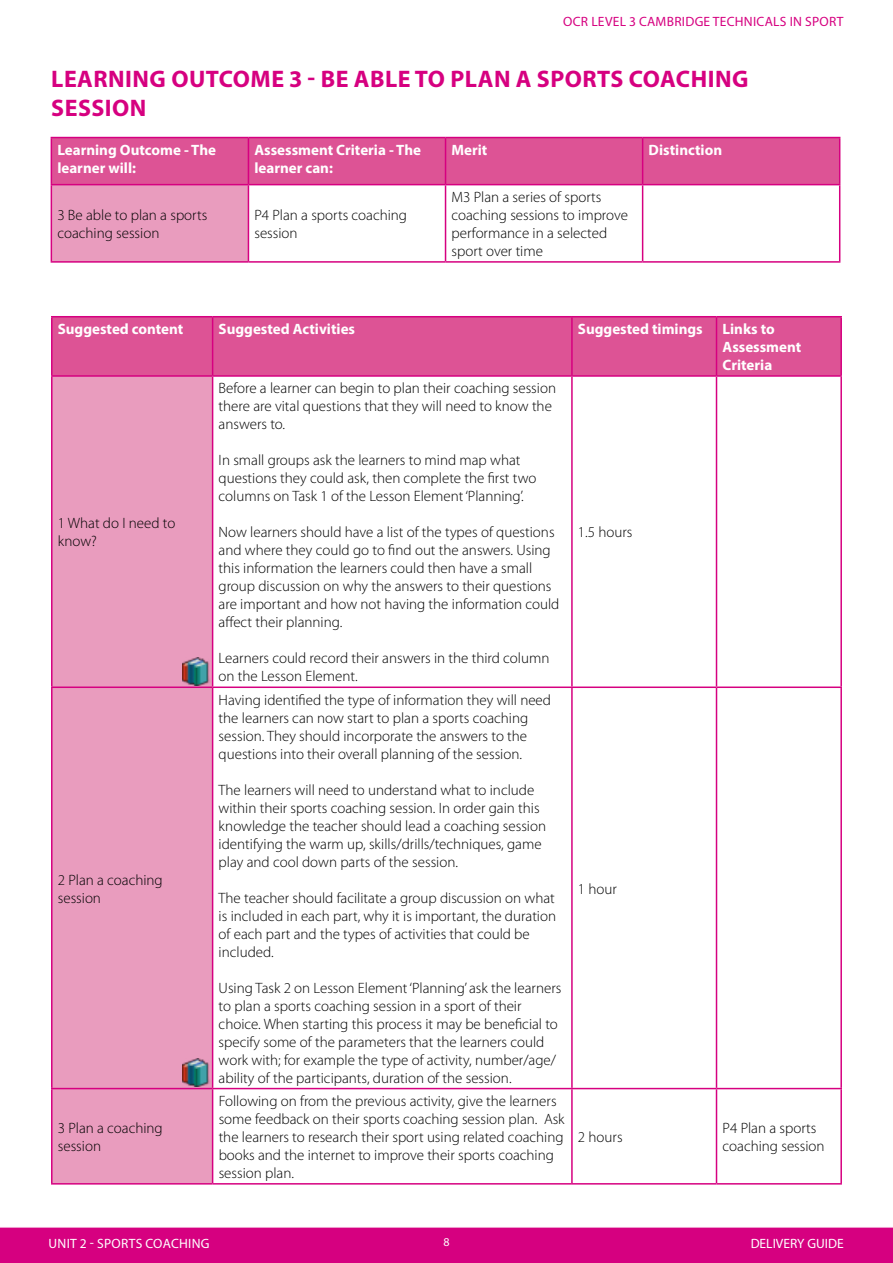
<style>
.page{position:relative;width:893px;height:1263px;background:#fff}
.page>*{position:absolute;margin:0;border:0;box-sizing:border-box;transform-origin:0 0}
.t1{font:700 24px/28.8px "Myriad Pro";letter-spacing:.02em;color:#d60080}
.t2{font:300 15px/18px "Myriad Pro";color:#000}
.t3{font:700 15px/18px "Myriad Pro";color:#fff}
.t4{font:13.5px "Myriad Pro";letter-spacing:.02em;color:#d60080}
.t5{font:13.5px "Myriad Pro";letter-spacing:.005em;color:#fff}
.t6{font:12px "Myriad Pro";color:#fff}
</style>
<div class="page">
<div style="left:0;top:1227px;width:893px;height:36px;background:#d60080"></div>
<div style="left:53px;top:317px;width:787px;height:58px;background:#dd5395"></div>
<div style="left:53px;top:377px;width:159px;height:806px;background:#e99cbe"></div>
<hr style="left:51px;top:317px;width:2px;height:58px;background:#d60080">
<hr style="left:51px;top:316px;width:162px;height:1px;background:#d60080">
<hr style="left:51px;top:375px;width:162px;height:2px;background:#d60080">
<hr style="left:212px;top:317px;width:1px;height:58px;background:#d60080">
<hr style="left:213px;top:316px;width:359px;height:1px;background:#d60080">
<hr style="left:572px;top:316px;width:144px;height:1px;background:#d60080">
<hr style="left:716px;top:316px;width:126px;height:1px;background:#d60080">
<hr style="left:571px;top:317px;width:2px;height:58px;background:#d60080">
<hr style="left:716px;top:317px;width:1px;height:58px;background:#d60080">
<hr style="left:840px;top:317px;width:2px;height:58px;background:#d60080">
<hr style="left:213px;top:375px;width:359px;height:2px;background:#d60080">
<hr style="left:572px;top:375px;width:144px;height:2px;background:#d60080">
<hr style="left:716px;top:375px;width:126px;height:2px;background:#d60080">
<hr style="left:51px;top:377px;width:2px;height:309px;background:#d60080">
<hr style="left:212px;top:377px;width:1px;height:309px;background:#d60080">
<hr style="left:571px;top:377px;width:2px;height:309px;background:#d60080">
<hr style="left:716px;top:377px;width:1px;height:309px;background:#d60080">
<hr style="left:840px;top:377px;width:2px;height:309px;background:#d60080">
<hr style="left:51px;top:688px;width:2px;height:400px;background:#d60080">
<hr style="left:51px;top:1089px;width:2px;height:94px;background:#d60080">
<hr style="left:51px;top:686px;width:162px;height:2px;background:#d60080">
<hr style="left:212px;top:688px;width:1px;height:400px;background:#d60080">
<hr style="left:212px;top:1089px;width:1px;height:94px;background:#d60080">
<hr style="left:213px;top:686px;width:359px;height:2px;background:#d60080">
<hr style="left:571px;top:688px;width:2px;height:400px;background:#d60080">
<hr style="left:571px;top:1089px;width:2px;height:94px;background:#d60080">
<hr style="left:572px;top:686px;width:144px;height:2px;background:#d60080">
<hr style="left:716px;top:686px;width:126px;height:2px;background:#d60080">
<hr style="left:716px;top:688px;width:1px;height:400px;background:#d60080">
<hr style="left:840px;top:688px;width:2px;height:400px;background:#d60080">
<hr style="left:716px;top:1089px;width:1px;height:94px;background:#d60080">
<hr style="left:840px;top:1089px;width:2px;height:94px;background:#d60080">
<hr style="left:51px;top:1088px;width:162px;height:1px;background:#d60080">
<hr style="left:51px;top:1183px;width:162px;height:1px;background:#d60080">
<hr style="left:213px;top:1088px;width:359px;height:1px;background:#d60080">
<hr style="left:572px;top:1088px;width:144px;height:1px;background:#d60080">
<hr style="left:716px;top:1088px;width:126px;height:1px;background:#d60080">
<hr style="left:213px;top:1183px;width:359px;height:1px;background:#d60080">
<hr style="left:572px;top:1183px;width:144px;height:1px;background:#d60080">
<hr style="left:716px;top:1183px;width:126px;height:1px;background:#d60080">
<div style="left:52px;top:138px;width:787px;height:46px;background:#dd5395"></div>
<div style="left:51px;top:185px;width:197px;height:77px;background:#e99cbe"></div>
<hr style="left:51px;top:138px;width:1px;height:46px;background:#d60080">
<hr style="left:51px;top:137px;width:197px;height:1px;background:#d60080">
<hr style="left:51px;top:184px;width:197px;height:1px;background:#d60080">
<hr style="left:248px;top:138px;width:1px;height:46px;background:#d60080">
<hr style="left:248px;top:137px;width:198px;height:1px;background:#d60080">
<hr style="left:248px;top:184px;width:198px;height:1px;background:#d60080">
<hr style="left:445px;top:138px;width:1px;height:46px;background:#d60080">
<hr style="left:446px;top:137px;width:197px;height:1px;background:#d60080">
<hr style="left:446px;top:184px;width:197px;height:1px;background:#d60080">
<hr style="left:642px;top:138px;width:1px;height:46px;background:#d60080">
<hr style="left:643px;top:137px;width:197px;height:1px;background:#d60080">
<hr style="left:839px;top:138px;width:1px;height:46px;background:#d60080">
<hr style="left:643px;top:184px;width:197px;height:1px;background:#d60080">
<hr style="left:51px;top:185px;width:1px;height:76px;background:#d60080">
<hr style="left:248px;top:185px;width:1px;height:76px;background:#d60080">
<hr style="left:445px;top:185px;width:1px;height:76px;background:#d60080">
<hr style="left:642px;top:185px;width:1px;height:76px;background:#d60080">
<hr style="left:839px;top:185px;width:1px;height:76px;background:#d60080">
<hr style="left:51px;top:261px;width:197px;height:2px;background:#d60080">
<hr style="left:248px;top:261px;width:198px;height:2px;background:#d60080">
<hr style="left:446px;top:261px;width:197px;height:2px;background:#d60080">
<hr style="left:643px;top:261px;width:197px;height:2px;background:#d60080">
<img style="left:183px;top:1059px;width:27px;height:27px">
<img style="left:183px;top:658px;width:27px;height:27px">
<p class="t4" style="left:563px;top:13px;width:282px">OCR LEVEL 3 CAMBRIDGE TECHNICALS IN SPORT</p>
<h1 class="t1" style="left:51px;top:63px;width:696px">learning outcome 3 - Be able to plan a sports coaching session</h1>
<p class="t3" style="left:57px;top:140px;width:160px">Learning Outcome - The learner will:</p>
<p class="t3" style="left:254px;top:140px;width:168px">Assessment Criteria - The learner can:</p>
<p class="t3" style="left:451px;top:140px;width:37px">Merit</p>
<p class="t3" style="left:649px;top:140px;width:75px">Distinction</p>
<p class="t2" style="left:57px;top:206px;width:151px">3 Be able to plan a sports coaching session</p>
<p class="t2" style="left:254px;top:206px;width:154px">P4 Plan a sports coaching session</p>
<p class="t2" style="left:451px;top:188px;width:178px">M3 Plan a series of sports coaching sessions to improve performance in a selected sport over time</p>
<p class="t3" style="left:58px;top:319px;width:127px">Suggested content</p>
<p class="t3" style="left:219px;top:319px;width:138px">Suggested Activities</p>
<p class="t3" style="left:578px;top:319px;width:126px">Suggested timings</p>
<p class="t3" style="left:722px;top:319px;width:80px">Links to<br>Assessment<br>Criteria</p>
<p class="t2" style="left:58px;top:514px;width:119px">1 What do I need to know?</p>
<p class="t2" style="left:58px;top:871px;width:106px">2 Plan a coaching session</p>
<p class="t2" style="left:58px;top:1119px;width:106px">3 Plan a coaching session</p>
<p class="t2" style="left:219px;top:379px;width:339px">Before a learner can begin to plan their coaching session there are vital questions that they will need to know the answers to.</p>
<p class="t2" style="left:219px;top:451px;width:319px">In small groups ask the learners to mind map what questions they could ask, then complete the first two columns on Task 1 of the Lesson Element ‘Planning’.</p>
<p class="t2" style="left:219px;top:523px;width:342px">Now learners should have a list of the types of questions and where they could go to find out the answers. Using this information the learners could then have a small group discussion on why the answers to their questions are important and how not having the information could affect their planning.</p>
<p class="t2" style="left:219px;top:649px;width:332px">Learners could record their answers in the third column on the Lesson Element.</p>
<p class="t2" style="left:219px;top:691px;width:334px">Having identified the type of information they will need the learners can now start to plan a sports coaching session. They should incorporate the answers to the questions into their overall planning of the session.</p>
<p class="t2" style="left:219px;top:781px;width:329px">The learners will need to understand what to include within their sports coaching session. In order gain this knowledge the teacher should lead a coaching session identifying the warm up, skills/drills/techniques, game play and cool down parts of the session.</p>
<p class="t2" style="left:219px;top:889px;width:339px">The teacher should facilitate a group discussion on what is included in each part, why it is important, the duration of each part and the types of activities that could be included.</p>
<p class="t2" style="left:219px;top:979px;width:344px">Using Task 2 on Lesson Element ‘Planning’ ask the learners to plan a sports coaching session in a sport of their choice. When starting this process it may be beneficial to specify some of the parameters that the learners could work with; for example the type of activity, number/age/ ability of the participants, duration of the session.</p>
<p class="t2" style="left:219px;top:1092px;width:347px">Following on from the previous activity, give the learners some feedback on their sports coaching session plan. Ask the learners to research their sport using related coaching books and the internet to improve their sports coaching session plan.</p>
<p class="t2" style="left:578px;top:523px;width:56px">1.5 hours</p>
<p class="t2" style="left:578px;top:880px;width:41px">1 hour</p>
<p class="t2" style="left:578px;top:1128px;width:46px">2 hours</p>
<p class="t2" style="left:723px;top:1119px;width:104px">P4 Plan a sports coaching session</p>
<p class="t5" style="left:49px;top:1235px;width:161px">UNIT 2 - SPORTS COACHING</p>
<p class="t5" style="left:751px;top:1235px;width:95px">DELIVERY GUIDE</p>
<p class="t6" style="left:443px;top:1235px;width:8px">8</p>
</div>
